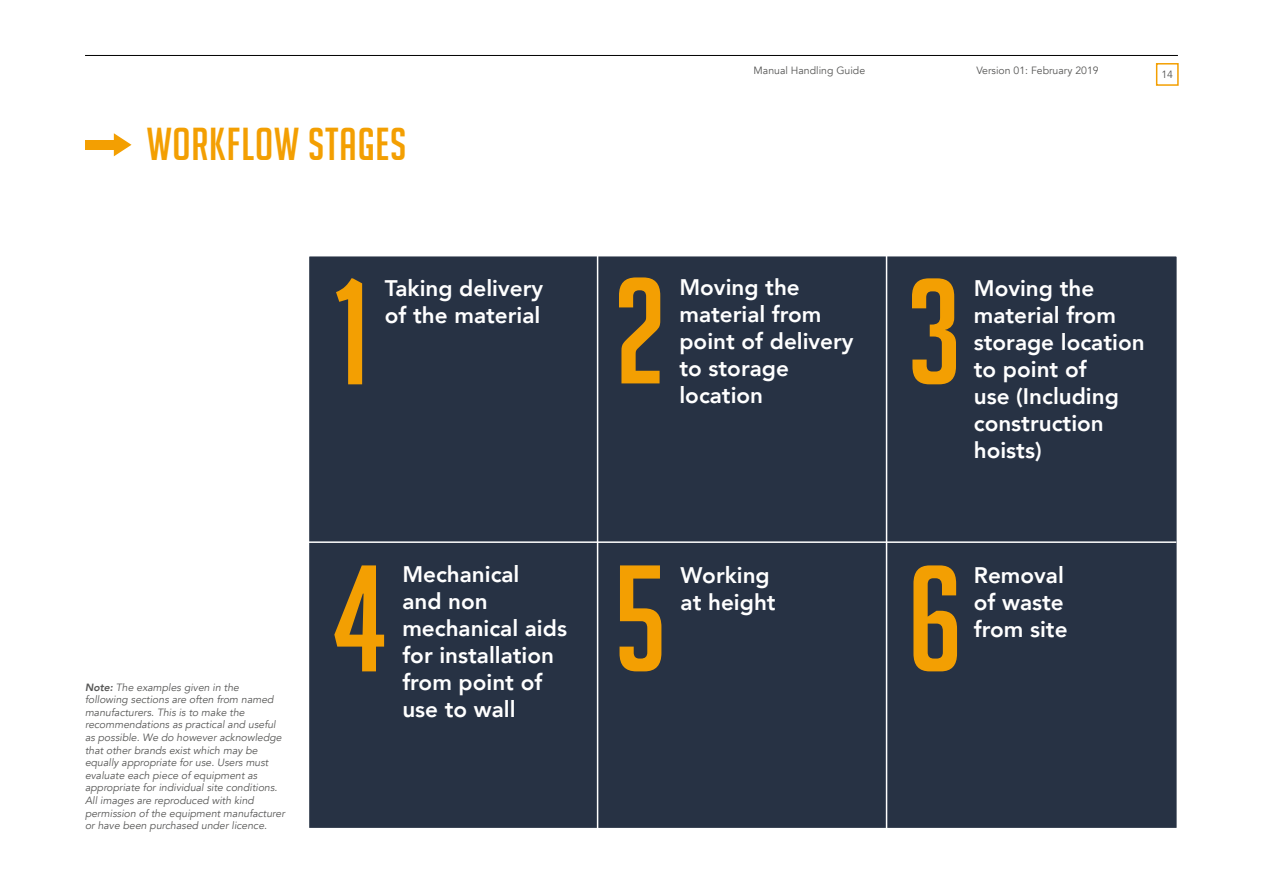
<style>
.page{position:relative;width:1263px;height:893px;background:#fff}
.page>*{position:absolute;margin:0;border:0;box-sizing:border-box;transform-origin:0 0}
.t1{font:147.6px "Big Noodle Titling";color:#f39f02}
.t2{font:45px "Big Noodle Titling";letter-spacing:.02em;color:#f39f02}
.t3{font:800 22.5px/27px "Avenir";color:#fff}
.t4{font:italic 10.5px/12.6px "Avenir";color:#575756}
.t5{font:10.5px "Avenir";color:#575756}
.s1{font-weight:800}
</style>
<div class="page">
<div style="left:1156px;top:63px;width:23px;height:23px;border:2px solid #f39f02"></div>
<hr style="left:85px;top:55px;width:1093px;height:1px;background:#000">
<div style="left:308px;top:255px;width:870px;height:574px;background:#273244;border:2px solid #fff"></div>
<svg style="left:114px;top:133px;width:18px;height:23px"></svg>
<div style="left:85px;top:140px;width:33px;height:10px;background:#f39f02"></div>
<hr style="left:597px;top:255px;width:1px;height:574px;background:#fff">
<hr style="left:886px;top:254px;width:1px;height:575px;background:#fff">
<hr style="left:308px;top:541px;width:868px;height:2px;background:#fff">
<p class="t2" style="left:147px;top:120px;width:261px">WORKFLOW STAGES</p>
<p class="t5" style="left:753px;top:64px;width:113px">Manual Handling Guide</p>
<p class="t5" style="left:1161px;top:68px;width:13px">14</p>
<p class="t5" style="left:976px;top:64px;width:124px">Version 01: February 2019</p>
<p class="t4" style="left:85px;top:681px;width:201px"><span class="s1">Note:</span> The examples given in the<br>following sections are often from named manufacturers. This is to make the recommendations as practical and useful as possible. We do however acknowledge that other brands exist which may be equally appropriate for use. Users must evaluate each piece of equipment as appropriate for individual site conditions.<br>All images are reproduced with kind permission of the equipment manufacturer or have been purchased under licence.</p>
<p class="t1" style="left:334px;top:252px;width:37px">1</p>
<p class="t1" style="left:613px;top:251px;width:56px">2</p>
<p class="t1" style="left:907px;top:252px;width:57px">3</p>
<p class="t3" style="left:385px;top:274px;width:160px">Taking delivery of the material</p>
<p class="t3" style="left:679px;top:273px;width:176px">Moving the material from point of delivery to storage location</p>
<p class="t3" style="left:974px;top:274px;width:172px">Moving the material from storage location to point of<br>use (Including construction hoists)</p>
<p class="t3" style="left:402px;top:560px;width:166px">Mechanical<br>and non mechanical aids for installation from point of use to wall</p>
<p class="t3" style="left:974px;top:561px;width:95px">Removal of waste from site</p>
<p class="t1" style="left:332px;top:539px;width:56px">4</p>
<p class="t1" style="left:614px;top:539px;width:55px">5</p>
<p class="t1" style="left:907px;top:539px;width:58px">6</p>
<p class="t3" style="left:681px;top:561px;width:97px">Working at height</p>
</div>
